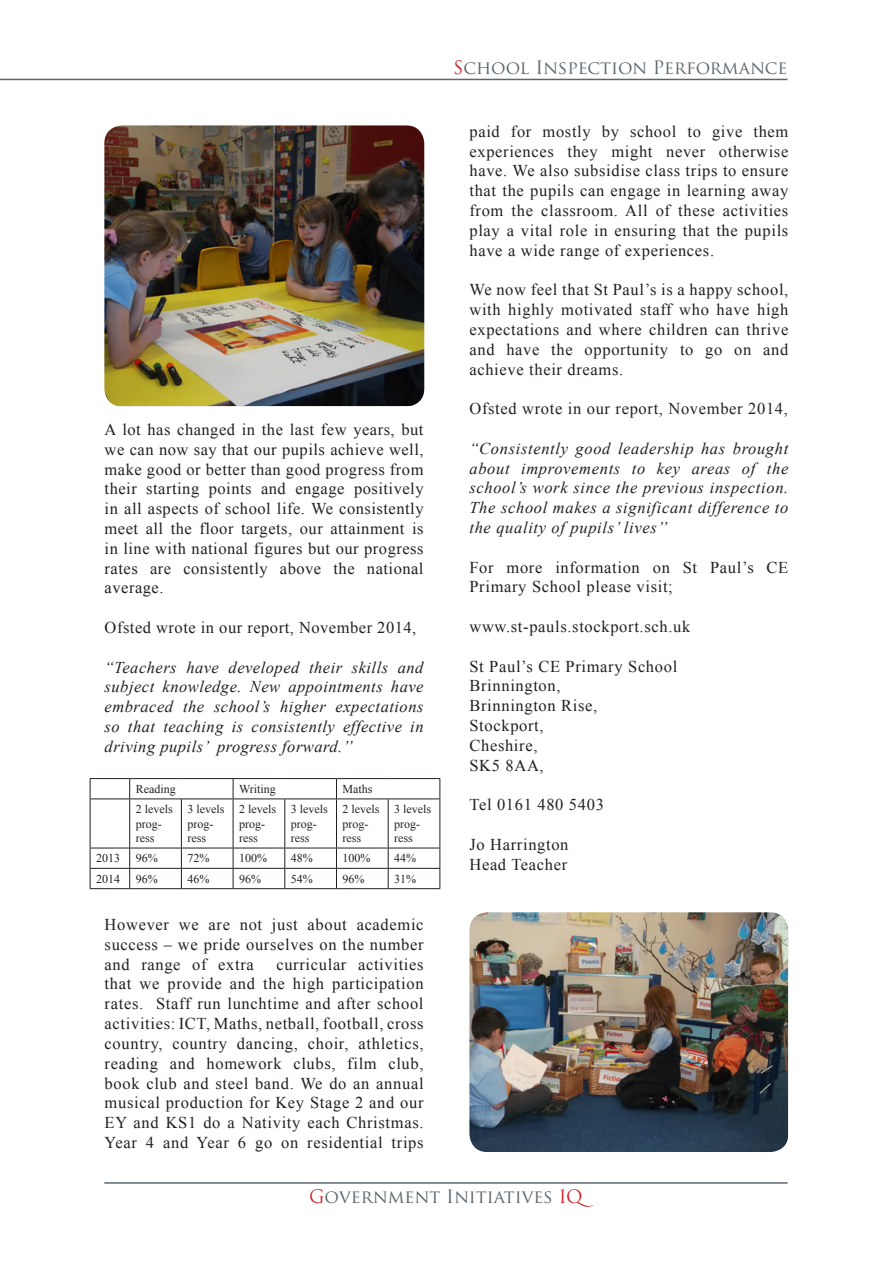
<style>
.page{position:relative;width:893px;height:1263px;background:#fff}
.page>*{position:absolute;margin:0;border:0;box-sizing:border-box;transform-origin:0 0}
.t1{font:18px "Trajan Pro";color:#5a676e}
.t2{font:16.5px/19.8px "Times New Roman";letter-spacing:.04em;color:#231f20;text-align:justify}
.t3{font:italic 16.5px/19.8px "Times New Roman";letter-spacing:.03em;color:#231f20;text-align:justify}
.t4{font:12px/14.4px "Times New Roman";color:#231f20}
.s1{color:#d1232a}
</style>
<div class="page">
<hr style="left:0;top:79px;width:788px;height:1px;background:#5a676e">
<hr style="left:104px;top:1182px;width:684px;height:2px;background:#5a676e">
<hr style="left:90px;top:778px;width:40px;height:1px;background:#231f20">
<svg style="left:90px;top:779px;width:1px;height:19px"></svg>
<hr style="left:130px;top:778px;width:51px;height:1px;background:#231f20">
<svg style="left:129px;top:779px;width:1px;height:19px"></svg>
<hr style="left:181px;top:778px;width:52px;height:1px;background:#231f20">
<hr style="left:233px;top:778px;width:52px;height:1px;background:#231f20">
<svg style="left:233px;top:779px;width:1px;height:19px"></svg>
<hr style="left:285px;top:778px;width:51px;height:1px;background:#231f20">
<hr style="left:336px;top:778px;width:52px;height:1px;background:#231f20">
<svg style="left:336px;top:779px;width:1px;height:19px"></svg>
<hr style="left:388px;top:778px;width:52px;height:1px;background:#231f20">
<svg style="left:439px;top:779px;width:1px;height:19px"></svg>
<hr style="left:90px;top:798px;width:40px;height:1px;background:#231f20">
<hr style="left:90px;top:799px;width:1px;height:49px;background:#231f20">
<hr style="left:130px;top:798px;width:51px;height:1px;background:#231f20">
<hr style="left:129px;top:799px;width:1px;height:49px;background:#231f20">
<hr style="left:181px;top:798px;width:52px;height:1px;background:#231f20">
<hr style="left:181px;top:799px;width:1px;height:49px;background:#231f20">
<hr style="left:233px;top:798px;width:52px;height:1px;background:#231f20">
<hr style="left:233px;top:799px;width:1px;height:49px;background:#231f20">
<hr style="left:285px;top:798px;width:51px;height:1px;background:#231f20">
<hr style="left:284px;top:799px;width:1px;height:49px;background:#231f20">
<hr style="left:336px;top:798px;width:52px;height:1px;background:#231f20">
<hr style="left:336px;top:799px;width:1px;height:49px;background:#231f20">
<hr style="left:388px;top:798px;width:52px;height:1px;background:#231f20">
<hr style="left:388px;top:799px;width:1px;height:49px;background:#231f20">
<hr style="left:439px;top:799px;width:1px;height:49px;background:#231f20">
<hr style="left:90px;top:848px;width:40px;height:1px;background:#231f20">
<hr style="left:130px;top:848px;width:51px;height:1px;background:#231f20">
<hr style="left:181px;top:848px;width:52px;height:1px;background:#231f20">
<hr style="left:233px;top:848px;width:52px;height:1px;background:#231f20">
<hr style="left:285px;top:848px;width:51px;height:1px;background:#231f20">
<hr style="left:336px;top:848px;width:52px;height:1px;background:#231f20">
<hr style="left:388px;top:848px;width:52px;height:1px;background:#231f20">
<hr style="left:90px;top:868px;width:40px;height:1px;background:#231f20">
<svg style="left:90px;top:848px;width:1px;height:40px"></svg>
<hr style="left:130px;top:868px;width:51px;height:1px;background:#231f20">
<svg style="left:129px;top:848px;width:1px;height:40px"></svg>
<hr style="left:181px;top:868px;width:52px;height:1px;background:#231f20">
<svg style="left:181px;top:848px;width:1px;height:40px"></svg>
<hr style="left:233px;top:868px;width:52px;height:1px;background:#231f20">
<svg style="left:233px;top:848px;width:1px;height:40px"></svg>
<hr style="left:285px;top:868px;width:51px;height:1px;background:#231f20">
<svg style="left:284px;top:848px;width:1px;height:40px"></svg>
<hr style="left:336px;top:868px;width:52px;height:1px;background:#231f20">
<svg style="left:336px;top:848px;width:1px;height:40px"></svg>
<hr style="left:388px;top:868px;width:52px;height:1px;background:#231f20">
<svg style="left:388px;top:848px;width:1px;height:40px"></svg>
<svg style="left:439px;top:848px;width:1px;height:40px"></svg>
<hr style="left:90px;top:888px;width:40px;height:1px;background:#231f20">
<hr style="left:130px;top:888px;width:51px;height:1px;background:#231f20">
<hr style="left:181px;top:888px;width:52px;height:1px;background:#231f20">
<hr style="left:233px;top:888px;width:52px;height:1px;background:#231f20">
<hr style="left:285px;top:888px;width:51px;height:1px;background:#231f20">
<hr style="left:336px;top:888px;width:52px;height:1px;background:#231f20">
<hr style="left:388px;top:888px;width:52px;height:1px;background:#231f20">
<img style="left:104px;top:125px;width:320px;height:282px">
<img style="left:469px;top:912px;width:319px;height:240px">
<p class="t2" style="left:105px;top:419px;width:320px">A lot has changed in the last few years, but we can now say that our pupils achieve well, make good or better than good progress from their starting points and engage positively in all aspects of school life. We consistently meet all the floor targets, our attainment is in line with national figures but our progress rates are consistently above the national average.</p>
<p class="t2" style="left:105px;top:617px;width:313px">Ofsted wrote in our report, November 2014,</p>
<p class="t3" style="left:105px;top:657px;width:320px">“Teachers have developed their skills and subject knowledge. New appointments have embraced the school’s higher expectations so that teaching is consistently effective in driving pupils’ progress forward.’’</p>
<p class="t4" style="left:136px;top:781px;width:41px">Reading</p>
<p class="t4" style="left:239px;top:781px;width:38px">Writing</p>
<p class="t4" style="left:342px;top:781px;width:31px">Maths</p>
<p class="t4" style="left:136px;top:802px;width:38px">2 levels prog&shy;ress</p>
<p class="t4" style="left:187px;top:802px;width:38px">3 levels prog&shy;ress</p>
<p class="t4" style="left:239px;top:802px;width:38px">2 levels prog&shy;ress</p>
<p class="t4" style="left:291px;top:802px;width:38px">3 levels prog&shy;ress</p>
<p class="t4" style="left:342px;top:802px;width:38px">2 levels prog&shy;ress</p>
<p class="t4" style="left:394px;top:802px;width:38px">3 levels prog&shy;ress</p>
<p class="t4" style="left:96px;top:851px;width:25px">2013</p>
<p class="t4" style="left:136px;top:851px;width:23px">96%</p>
<p class="t4" style="left:187px;top:851px;width:23px">72%</p>
<p class="t4" style="left:239px;top:851px;width:29px">100%</p>
<p class="t4" style="left:291px;top:851px;width:23px">48%</p>
<p class="t4" style="left:342px;top:851px;width:29px">100%</p>
<p class="t4" style="left:394px;top:851px;width:23px">44%</p>
<p class="t4" style="left:96px;top:871px;width:25px">2014</p>
<p class="t4" style="left:136px;top:871px;width:23px">96%</p>
<p class="t4" style="left:187px;top:871px;width:23px">46%</p>
<p class="t4" style="left:239px;top:871px;width:23px">96%</p>
<p class="t4" style="left:291px;top:871px;width:23px">54%</p>
<p class="t4" style="left:342px;top:871px;width:23px">96%</p>
<p class="t4" style="left:394px;top:871px;width:23px">31%</p>
<p class="t2" style="left:105px;top:914px;width:320px">However we are not just about academic success – we pride ourselves on the number and range of extra</p>
<p class="t2" style="left:105px;top:954px;width:320px;text-indent:172px">curricular activities that we provide and the high participation rates. Staff run lunchtime and after school activities: ICT, Maths, netball, football, cross country, country dancing, choir, athletics, reading and homework clubs, film club, book club and steel band. We do an annual musical production for Key Stage 2 and our EY and KS1 do a Nativity each Christmas.<br>Year 4 and Year 6 go on residential trips</p>
<p class="t1" style="left:453px;top:56px;width:336px"><span class="s1">S</span>chool Inspection Performance</p>
<p class="t2" style="left:469px;top:121px;width:320px">paid for mostly by school to give them experiences they might never otherwise have. We also subsidise class trips to ensure that the pupils can engage in learning away from the classroom. All of these activities play a vital role in ensuring that the pupils have a wide range of experiences.</p>
<p class="t2" style="left:469px;top:279px;width:320px">We now feel that St Paul’s is a happy school, with highly motivated staff who have high expectations and where children can thrive and have the opportunity to go on and achieve their dreams.</p>
<p class="t2" style="left:469px;top:398px;width:320px">Ofsted wrote in our report, November 2014,</p>
<p class="t3" style="left:469px;top:438px;width:320px">“Consistently good leadership has brought about improvements to key areas of the school’s work since the previous inspection.<br>The school makes a significant difference to the quality of pupils’ lives’’</p>
<p class="t2" style="left:469px;top:557px;width:320px">For more information on St Paul’s CE<br>Primary School please visit;</p>
<p class="t2" style="left:469px;top:616px;width:222px">www.st-pauls.stockport.sch.uk</p>
<p class="t2" style="left:469px;top:656px;width:209px;text-align:left">St Paul’s CE Primary School<br>Brinnington,<br>Brinnington Rise,<br>Stockport,<br>Cheshire,<br>SK5 8AA,</p>
<p class="t2" style="left:469px;top:794px;width:136px">Tel 0161 480 5403</p>
<p class="t2" style="left:469px;top:834px;width:101px">Jo Harrington<br>Head Teacher</p>
<p class="t1" style="left:309px;top:1185px;width:286px"><span class="s1">G</span>overnment Initiatives <span class="s1">IQ</span></p>
</div>
